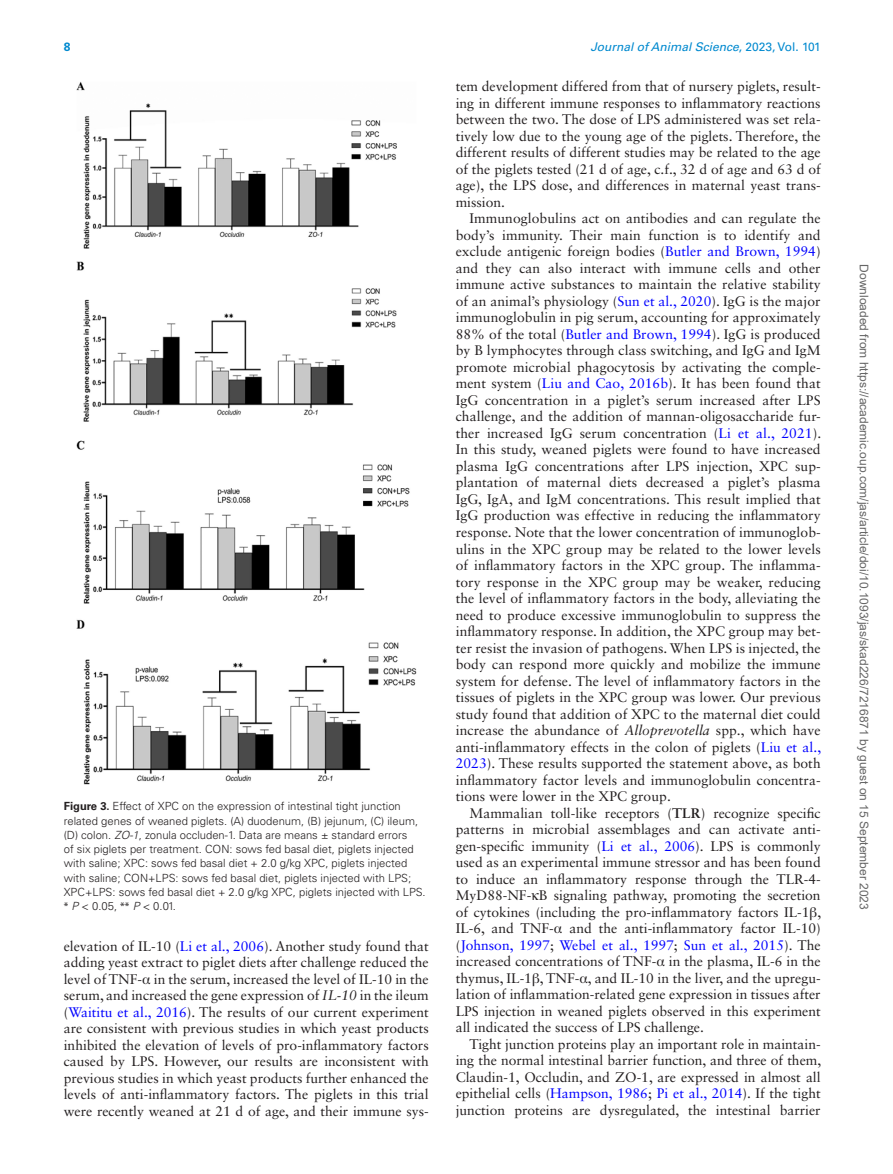
<style>
.page{position:relative;width:893px;height:1174px;background:#fff}
.page>*{position:absolute;margin:0;border:0;box-sizing:border-box;transform-origin:0 0}
.t1{font:13.8px/16.5px "Sabon LT Std";color:#231f20;text-align:justify}
.t2{font:12px "Arial";color:#666}
.t3{font:italic 12px "Univers LT Std";color:#0089cf}
.t4{font:700 12px "Univers LT Std";color:#0089cf}
.t5{font:300 11.25px/14.2px "Univers LT Std";color:#231f20}
.s1{font-style:normal}
.s2{font-weight:700}
.s3{font-style:italic}
.s4{font-family:"Myriad Pro";font-weight:400}
.s5{color:#00f}
.s6{font-family:"Gandhari Unicode"}
</style>
<div class="page">
<img style="left:76px;top:81px;width:341px;height:704px">
<p class="t4" style="left:64px;top:40px;width:8px">8</p>
<p class="t3" style="left:590px;top:40px;width:232px">Journal of Animal Science<span class="s1">, 2023, Vol. 101</span></p>
<p class="t5" style="left:64px;top:799px;width:363px"><span class="s2">Figure 3.</span> Effect of XPC on the expression of intestinal tight junction related genes of weaned piglets. (A) duodenum, (B) jejunum, (C) ileum, (D) colon. <span class="s3">ZO-1</span>, zonula occluden-1. Data are means ± standard errors<br>of six piglets per treatment. CON: sows fed basal diet, piglets injected with saline; XPC: sows fed basal diet + 2.0 g/kg XPC, piglets injected with saline; CON+LPS: sows fed basal diet, piglets injected with LPS; XPC+LPS: sows fed basal diet + 2.0 g/kg XPC, piglets injected with LPS. <span class="s4">*</span> <span class="s3">P</span> &lt; 0.05, <span class="s4">**</span> <span class="s3">P</span> &lt; 0.01.</p>
<p class="t1" style="left:64px;top:937px;width:366px">elevation of IL-10 (<span class="s5">Li et al., 2006</span>). Another study found that adding yeast extract to piglet diets after challenge reduced the level of TNF-<span class="s6">α</span> in the serum, increased the level of IL-10 in the serum, and increased the gene expression of <span class="s3">IL-10</span> in the ileum (<span class="s5">Waititu et al., 2016</span>). The results of our current experiment are consistent with previous studies in which yeast products inhibited the elevation of levels of pro-inflammatory factors caused by LPS. However, our results are inconsistent with previous studies in which yeast products further enhanced the levels of anti-inflammatory factors. The piglets in this trial were recently weaned at 21 d of age, and their immune sys-</p>
<p class="t1" style="left:456px;top:78px;width:366px">tem development differed from that of nursery piglets, result&shy;ing in different immune responses to inflammatory reactions between the two. The dose of LPS administered was set rela&shy;tively low due to the young age of the piglets. Therefore, the different results of different studies may be related to the age of the piglets tested (21 d of age, c.f., 32 d of age and 63 d of age), the LPS dose, and differences in maternal yeast trans&shy;mission.</p>
<p class="t1" style="left:456px;top:210px;width:367px;text-indent:14px">Immunoglobulins act on antibodies and can regulate the body’s immunity. Their main function is to identify and exclude antigenic foreign bodies (<span class="s5">Butler and Brown, 1994</span>) and they can also interact with immune cells and other immune active substances to maintain the relative stability of an animal’s physiology (<span class="s5">Sun et al., 2020</span>). IgG is the major immunoglobulin in pig serum, accounting for approximately 88% of the total (<span class="s5">Butler and Brown, 1994</span>). IgG is produced by B lymphocytes through class switching, and IgG and IgM promote microbial phagocytosis by activating the comple&shy;ment system (<span class="s5">Liu and Cao, 2016b</span>). It has been found that IgG concentration in a piglet’s serum increased after LPS challenge, and the addition of mannan-oligosaccharide fur&shy;ther increased IgG serum concentration (<span class="s5">Li et al., 2021</span>).<br>In this study, weaned piglets were found to have increased plasma IgG concentrations after LPS injection, XPC sup&shy;plantation of maternal diets decreased a piglet’s plasma IgG, IgA, and IgM concentrations. This result implied that IgG production was effective in reducing the inflammatory response. Note that the lower concentration of immunoglob&shy;ulins in the XPC group may be related to the lower levels of inflammatory factors in the XPC group. The inflamma&shy;tory response in the XPC group may be weaker, reducing the level of inflammatory factors in the body, alleviating the need to produce excessive immunoglobulin to suppress the inflammatory response. In addition, the XPC group may bet&shy;ter resist the invasion of pathogens. When LPS is injected, the body can respond more quickly and mobilize the immune system for defense. The level of inflammatory factors in the tissues of piglets in the XPC group was lower. Our previous study found that addition of XPC to the maternal diet could increase the abundance of <span class="s3">Alloprevotella</span> spp., which have anti-inflammatory effects in the colon of piglets (<span class="s5">Liu et al., 2023</span>). These results supported the statement above, as both inflammatory factor levels and immunoglobulin concentra&shy;tions were lower in the XPC group.</p>
<p class="t1" style="left:456px;top:804px;width:367px;text-indent:14px">Mammalian toll-like receptors (<span class="s2">TLR</span>) recognize specific patterns in microbial assemblages and can activate anti&shy;gen-specific immunity (<span class="s5">Li et al., 2006</span>). LPS is commonly used as an experimental immune stressor and has been found to induce an inflammatory response through the TLR-4- MyD88-NF-<span class="s6">κ</span>B signaling pathway, promoting the secretion of cytokines (including the pro-inflammatory factors IL-1<span class="s6">β</span>, IL-6, and TNF-<span class="s6">α</span> and the anti-inflammatory factor IL-10) (<span class="s5">Johnson, 1997</span>; <span class="s5">Webel et al., 1997</span>; <span class="s5">Sun et al., 2015</span>). The increased concentrations of TNF-<span class="s6">α</span> in the plasma, IL-6 in the thymus, IL-1<span class="s6">β</span>, TNF-<span class="s6">α</span>, and IL-10 in the liver, and the upregu&shy;lation of inflammation-related gene expression in tissues after LPS injection in weaned piglets observed in this experiment all indicated the success of LPS challenge.</p>
<p class="t1" style="left:456px;top:1035px;width:367px;text-indent:14px">Tight junction proteins play an important role in maintain&shy;ing the normal intestinal barrier function, and three of them, Claudin-1, Occludin, and ZO-1, are expressed in almost all epithelial cells (<span class="s5">Hampson, 1986</span>; <span class="s5">Pi et al., 2014</span>). If the tight junction proteins are dysregulated, the intestinal barrier</p>
<p class="t2" style="left:868px;top:264px;width:647px;rotate:90deg">Downloaded from https://academic.oup.com/jas/article/doi/10.1093/jas/skad226/7216871 by guest on 15 September 2023</p>
</div>
